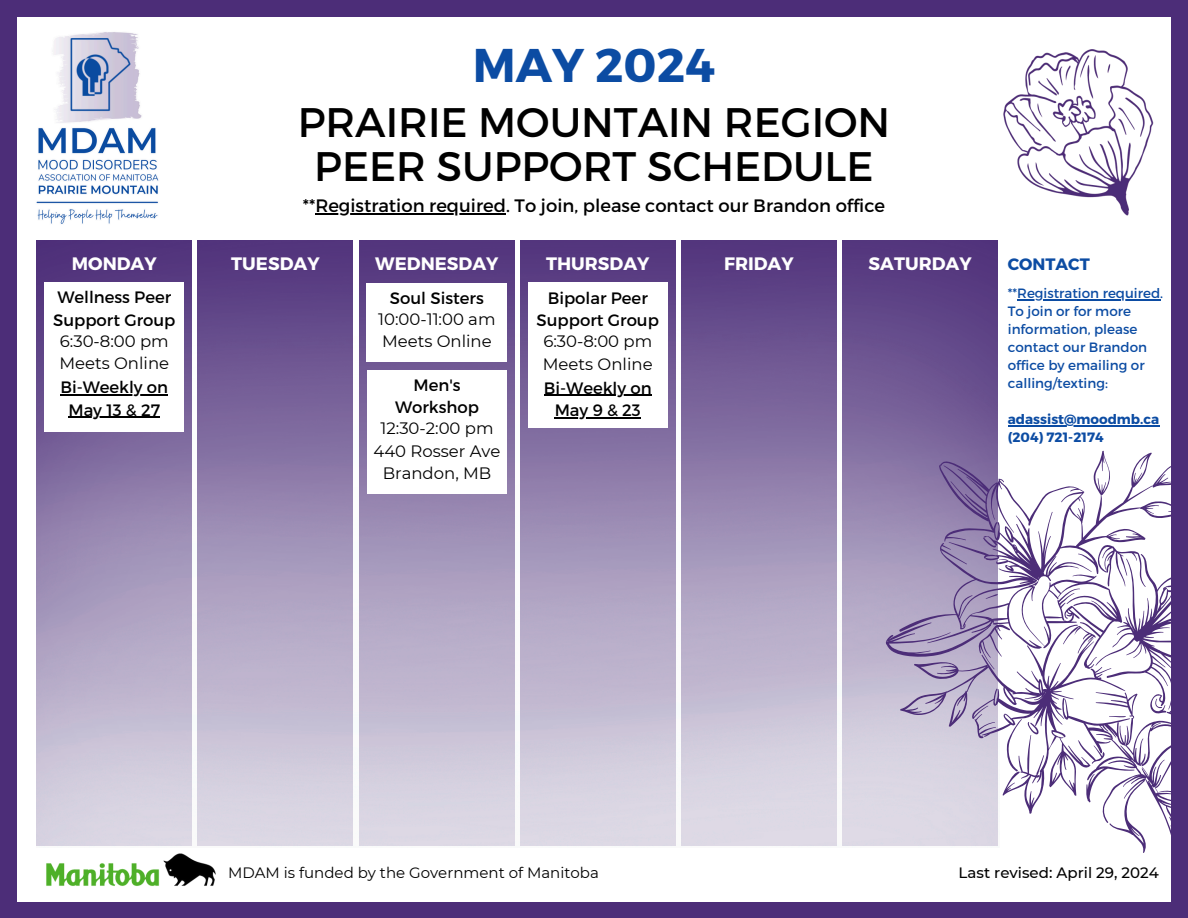
<style>
.page{position:relative;width:1188px;height:918px;background:#4c2d78}
.page>*{position:absolute;margin:0;border:0;box-sizing:border-box;transform-origin:0 0}
.t1{font:700 47.25px "Montserrat";color:#0c4ca3}
.t2{font:41.25px/43.8px "Montserrat";color:#000;text-align:center}
.t3{font:18px "Montserrat";color:#000}
.t4{font:700 18px "Montserrat";color:#fff}
.t5{font:16.5px/22.2px "Montserrat";color:#000;text-align:center}
.t6{font:700 16.5px "Montserrat";color:#0c4ca3}
.t7{font:15px "Montserrat";color:#000}
.t8{font:500 15px "Montserrat";color:#000}
.t9{font:13.5px/18px "Montserrat";color:#0c4ca3}
.t10{font:700 13.5px/18px "Montserrat";color:#0c4ca3}
</style>
<div class="page">
<div style="left:18px;top:17px;width:1152px;height:884px;background:#fff"></div>
<img style="left:37px;top:240px;width:961px;height:606px">
<img style="left:46px;top:853px;width:170px;height:33px">
<div style="left:44px;top:282px;width:140px;height:149px;background:#fff"></div>
<hr style="left:60px;top:394px;width:108px;height:1px;background:#000">
<hr style="left:68px;top:417px;width:92px;height:1px;background:#000">
<div style="left:367px;top:370px;width:140px;height:123px;background:#fff"></div>
<img style="left:1003px;top:31px;width:168px;height:192px">
<svg style="left:876px;top:444px;width:295px;height:425px"></svg>
<div style="left:367px;top:283px;width:140px;height:78px;background:#fff"></div>
<div style="left:528px;top:283px;width:140px;height:145px;background:#fff"></div>
<hr style="left:544px;top:395px;width:108px;height:1px;background:#000">
<hr style="left:555px;top:417px;width:86px;height:1px;background:#000">
<img style="left:36px;top:32px;width:123px;height:192px">
<hr style="left:315px;top:213px;width:191px;height:2px;background:#000">
<hr style="left:1017px;top:299px;width:143px;height:1px;background:#0c4ca3">
<hr style="left:1008px;top:425px;width:151px;height:1px;background:#0c4ca3">
<h3 class="t1" style="left:473px;top:34px;width:244px">MAY 2024</h3>
<h4 class="t2" style="left:298px;top:98px;width:594px">PRAIRIE MOUNTAIN REGION<br>PEER SUPPORT SCHEDULE</h4>
<h3 class="t3" style="left:303px;top:194px;width:584px">**Registration required. To join, please contact our Brandon office</h3>
<p class="t4" style="left:72px;top:251px;width:86px">MONDAY</p>
<p class="t4" style="left:231px;top:251px;width:90px">TUESDAY</p>
<h5 class="t4" style="left:375px;top:251px;width:125px">WEDNESDAY</h5>
<p class="t4" style="left:546px;top:251px;width:105px">THURSDAY</p>
<p class="t4" style="left:724px;top:251px;width:71px">FRIDAY</p>
<p class="t4" style="left:869px;top:251px;width:105px">SATURDAY</p>
<p class="t6" style="left:1008px;top:253px;width:83px">CONTACT</p>
<p class="t9" style="left:1008px;top:284px;width:157px">**Registration required.<br>To join or for more information, please contact our Brandon office by emailing or calling/texting:</p>
<p class="t10" style="left:1008px;top:410px;width:153px">adassist@moodmb.ca (204) 721-2174</p>
<h2 class="t5" style="left:53px;top:285px;width:124px">Wellness Peer<br>Support Group<br>6:30-8:00 pm<br>Meets Online</h2>
<h4 class="t5" style="left:60px;top:375px;width:109px">Bi-Weekly on</h4>
<p class="t5" style="left:68px;top:398px;width:93px">May 13 &amp; 27</p>
<h3 class="t5" style="left:378px;top:286px;width:119px">Soul Sisters<br>10:00-11:00 am<br>Meets Online</h3>
<h3 class="t5" style="left:537px;top:286px;width:124px">Bipolar Peer<br>Support Group<br>6:30-8:00 pm<br>Meets Online</h3>
<h4 class="t5" style="left:544px;top:376px;width:109px">Bi-Weekly on</h4>
<h4 class="t5" style="left:555px;top:398px;width:88px">May 9 &amp; 23</h4>
<h3 class="t5" style="left:374px;top:373px;width:129px">Men's<br>Workshop<br>12:30-2:00 pm<br>440 Rosser Ave<br>Brandon, MB</h3>
<p class="t7" style="left:228px;top:864px;width:372px">MDAM is funded by the Government of Manitoba</p>
<h5 class="t8" style="left:959px;top:864px;width:202px">Last revised: April 29, 2024</h5>
</div>
